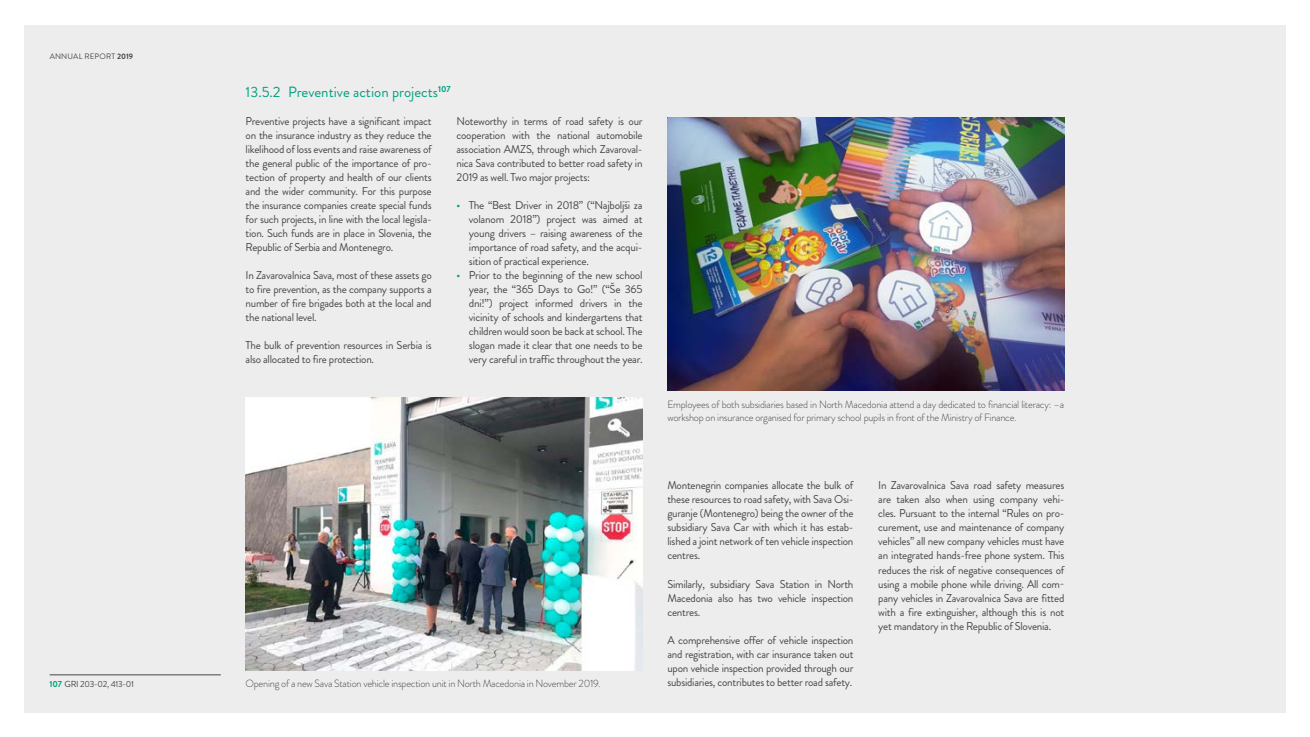
<style>
.page{position:relative;width:1310px;height:737px;background:#fff}
.page>*{position:absolute;margin:0;border:0;box-sizing:border-box;transform-origin:0 0}
.t1{font:14.88px "Brandon Grotesque";color:#00a181}
.t2{font:11.38px/14px "Brandon Grotesque";letter-spacing:-.025em;color:#444749;text-align:justify}
.t3{font:300 10.5px/13.1px "Brandon Grotesque";letter-spacing:-.025em;color:#444749}
.t4{font:8.75px "Brandon Grotesque";letter-spacing:-.025em;color:#444749}
.t5{font:7.88px "Brandon Grotesque";letter-spacing:.02em;color:#444749}
.s1{font-weight:700}
.s2{font-weight:500;font-size:10.5px;color:#00a181}
.s3{font-weight:700;color:#00a181}
</style>
<div class="page">
<div style="left:25px;top:25px;width:1064px;height:687px;background:#ededed"></div>
<div style="left:1089px;top:25px;width:196px;height:687px;background:#ededed"></div>
<hr style="left:50px;top:674px;width:171px;height:1px;background:#444749">
<img style="left:246px;top:397px;width:396px;height:273px">
<img style="left:667px;top:118px;width:397px;height:273px">
<p class="t5" style="left:50px;top:50px;width:85px">ANNUAL REPORT <span class="s1">2019</span></p>
<h1 class="t1" style="left:246px;top:82px;width:207px">13.5.2 Preventive action projects<sup>107</sup></h1>
<p class="t2" style="left:246px;top:114px;width:188px">Preventive projects have a significant impact on the insurance industry as they reduce the likelihood of loss events and raise awareness of the general public of the importance of pro&shy;tection of property and health of our clients and the wider community. For this purpose the insurance companies create special funds for such projects, in line with the local legisla&shy;tion. Such funds are in place in Slovenia, the Republic of Serbia and Montenegro.</p>
<p class="t2" style="left:246px;top:268px;width:188px">In Zavarovalnica Sava, most of these assets go to fire prevention, as the company supports a number of fire brigades both at the local and the national level.</p>
<p class="t2" style="left:246px;top:339px;width:188px">The bulk of prevention resources in Serbia is also allocated to fire protection.</p>
<p class="t2" style="left:456px;top:115px;width:188px">Noteworthy in terms of road safety is our cooperation with the national automobile association AMZS, through which Zavaroval&shy;nica Sava contributed to better road safety in 2019 as well. Two major projects:</p>
<p class="t2" style="left:469px;top:198px;width:175px;text-indent:-12px"><span class="s2">•</span> The “Best Driver in 2018” (“Najboljši za volanom 2018”) project was aimed at young drivers – raising awareness of the importance of road safety, and the acqui&shy;sition of practical experience.</p>
<p class="t2" style="left:469px;top:268px;width:175px;text-indent:-12px"><span class="s2">•</span> Prior to the beginning of the new school year, the “365 Days to Go!” (“Še 365 dni!”) project informed drivers in the vicinity of schools and kindergartens that children would soon be back at school. The slogan made it clear that one needs to be very careful in traffic throughout the year.</p>
<p class="t4" style="left:50px;top:678px;width:86px"><span class="s3">107</span> GRI 203-02, 413-01</p>
<p class="t3" style="left:246px;top:677px;width:357px">Opening of a new Sava Station vehicle inspection unit in North Macedonia in November 2019.</p>
<p class="t3" style="left:667px;top:398px;width:398px">Employees of both subsidiaries based in North Macedonia attend a day dedicated to financial literacy: –a workshop on insurance organised for primary school pupils in front of the Ministry of Finance.</p>
<p class="t2" style="left:667px;top:478px;width:188px">Montenegrin companies allocate the bulk of these resources to road safety, with Sava Osi&shy;guranje (Montenegro) being the owner of the subsidiary Sava Car with which it has estab&shy;lished a joint network of ten vehicle inspection centres.</p>
<p class="t2" style="left:667px;top:576px;width:188px">Similarly, subsidiary Sava Station in North Macedonia also has two vehicle inspection centres.</p>
<p class="t2" style="left:667px;top:632px;width:188px">A comprehensive offer of vehicle inspection and registration, with car insurance taken out upon vehicle inspection provided through our subsidiaries, contributes to better road safety.</p>
<p class="t2" style="left:878px;top:479px;width:188px">In Zavarovalnica Sava road safety measures are taken also when using company vehi&shy;cles. Pursuant to the internal “Rules on pro&shy;curement, use and maintenance of company vehicles” all new company vehicles must have an integrated hands-free phone system. This reduces the risk of negative consequences of using a mobile phone while driving. All com&shy;pany vehicles in Zavarovalnica Sava are fitted with a fire extinguisher, although this is not yet mandatory in the Republic of Slovenia.</p>
</div>
